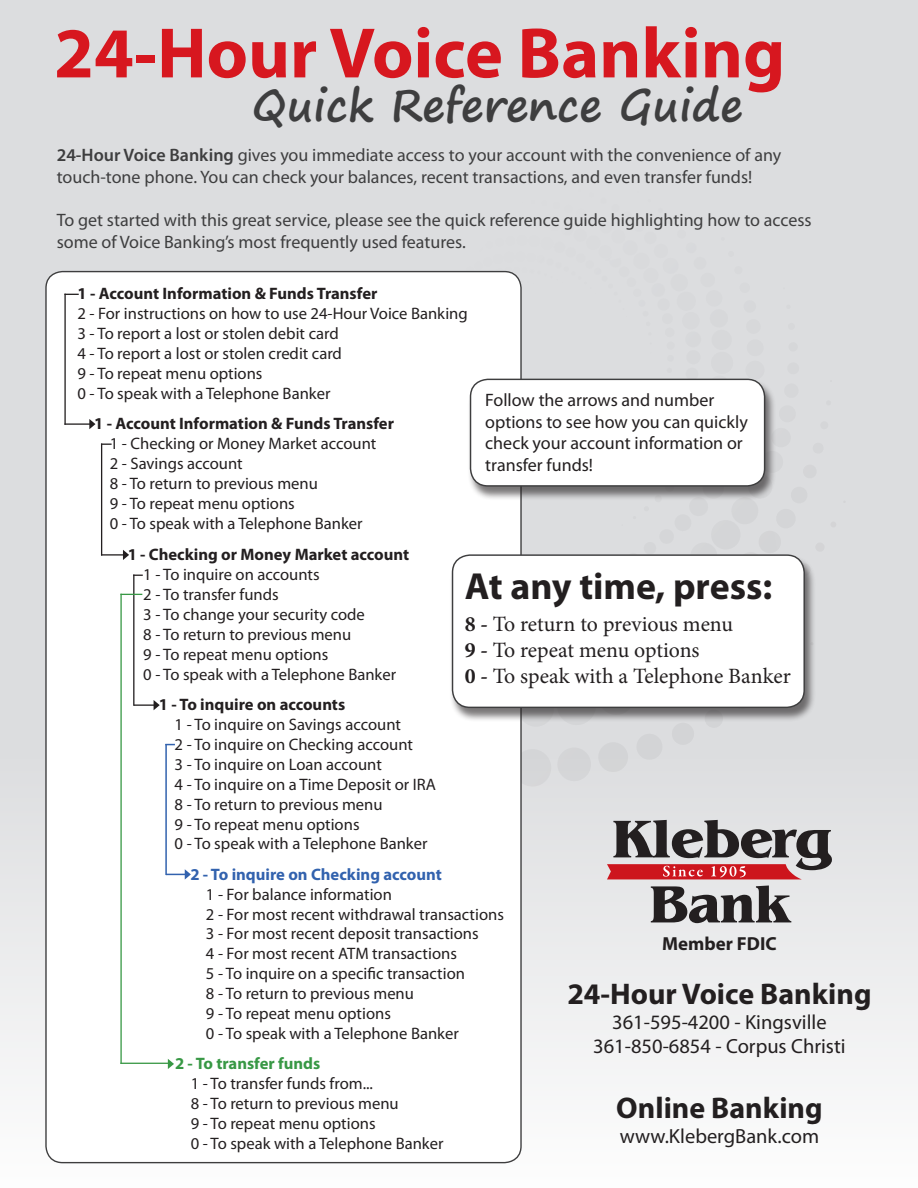
<style>
.page{position:relative;width:918px;height:1188px;background:#fff}
.page>*{position:absolute;margin:0;border:0;box-sizing:border-box;transform-origin:0 0}
.t1{font:700 72px "Myriad Pro";color:#d7171f}
.t2{font:700 43.5px "Segoe Print";color:#3e3e3f}
.t3{font:700 37.8px "Myriad Pro";color:#231f20}
.t4{font:700 30px "Myriad Pro";color:#231f20}
.t5{font:21.9px "Minion Pro";letter-spacing:-.005em;color:#231f20}
.t6{font:20.55px "Myriad Pro";color:#231f20}
.t7{font:700 18.9px "Myriad Pro";color:#231f20}
.t8{font:18px/21.6px "Myriad Pro";color:#3e3e3f}
.t9{font:18px/21.6px "Myriad Pro";color:#231f20}
.t10{font:16.65px "Myriad Pro";color:#231f20}
.t11{font:700 16.65px "Myriad Pro";color:#231f20}
.t12{font:700 16.65px "Myriad Pro";color:#3262ae}
.t13{font:700 16.65px "Myriad Pro";color:#389845}
.s1{font-weight:600}
.s2{font-weight:700}
</style>
<div class="page">
<div style="left:0;top:0;width:918px;height:1188px;background:linear-gradient(to bottom,#d4d5d8,#f0f0f1)"></div>
<div style="left:510px;top:186px;width:165px;height:41px;background:#dcdddf"></div>
<svg style="left:607px;top:820px;width:225px;height:59px;background:#a27f81"></svg>
<svg style="left:651px;top:885px;width:140px;height:38px;background:#838182"></svg>
<div style="left:46px;top:272px;width:475px;height:891px;background:#fff;border-radius:17px"></div>
<hr style="left:64px;top:294px;width:2px;height:131px;background:#231f20">
<svg style="left:64px;top:294px;width:15px;height:1px"></svg>
<hr style="left:64px;top:423px;width:27px;height:2px;background:#231f20">
<hr style="left:101px;top:444px;width:1px;height:112px;background:#231f20">
<hr style="left:101px;top:554px;width:24px;height:2px;background:#231f20">
<hr style="left:165px;top:744px;width:2px;height:131px;background:#3262ae">
<hr style="left:133px;top:575px;width:1px;height:131px;background:#231f20">
<hr style="left:134px;top:704px;width:20px;height:2px;background:#231f20">
<hr style="left:120px;top:594px;width:2px;height:470px;background:#389845">
<hr style="left:120px;top:1063px;width:50px;height:1px;background:#389845">
<svg style="left:120px;top:594px;width:22px;height:1px"></svg>
<svg style="left:89px;top:419px;width:6px;height:10px"></svg>
<svg style="left:123px;top:550px;width:6px;height:10px"></svg>
<svg style="left:166px;top:869px;width:25px;height:11px"></svg>
<svg style="left:154px;top:700px;width:6px;height:10px"></svg>
<svg style="left:168px;top:1059px;width:6px;height:10px"></svg>
<div style="left:450px;top:555px;width:366px;height:167px;background:#231f20;opacity:.6"></div>
<div style="left:453px;top:555px;width:351px;height:152px;background:#fff;border-radius:17px"></div>
<div style="left:452px;top:554px;width:353px;height:154px;border:1px solid #3e3e3f;border-radius:17px"></div>
<div style="left:468px;top:380px;width:308px;height:121px;background:#231f20;opacity:.6"></div>
<div style="left:471px;top:379px;width:294px;height:107px;background:#fff;border-radius:17px"></div>
<div style="left:470px;top:379px;width:295px;height:108px;border:1px solid #3e3e3f;border-radius:17px"></div>
<p class="t1" style="left:54px;top:6px;width:733px">24-Hour Voice Banking</p>
<p class="t2" style="left:252px;top:66px;width:493px">Quick Reference Guide</p>
<p class="t8" style="left:57px;top:144px;width:726px"><span class="s1">24-Hour Voice Banking</span> gives you immediate access to your account with the convenience of any touch-tone phone. You can check your balances, recent transactions, and even transfer funds!</p>
<p class="t8" style="left:57px;top:209px;width:757px">To get started with this great service, please see the quick reference guide highlighting how to access some of Voice Banking’s most frequently used features.</p>
<p class="t11" style="left:78px;top:283px;width:301px">1 - Account Information &amp; Funds Transfer</p>
<p class="t10" style="left:78px;top:303px;width:392px">2 - For instructions on how to use 24-Hour Voice Banking</p>
<p class="t10" style="left:78px;top:323px;width:263px">3 - To report a lost or stolen debit card</p>
<p class="t10" style="left:78px;top:343px;width:266px">4 - To report a lost or stolen credit card</p>
<p class="t10" style="left:78px;top:363px;width:186px">9 - To repeat menu options</p>
<p class="t10" style="left:78px;top:383px;width:254px">0 - To speak with a Telephone Banker</p>
<p class="t11" style="left:94px;top:413px;width:301px">1 - Account Information &amp; Funds Transfer</p>
<p class="t10" style="left:110px;top:433px;width:268px">1 - Checking or Money Market account</p>
<p class="t10" style="left:110px;top:453px;width:134px">2 - Savings account</p>
<p class="t10" style="left:110px;top:473px;width:210px">8 - To return to previous menu</p>
<p class="t10" style="left:110px;top:493px;width:186px">9 - To repeat menu options</p>
<p class="t10" style="left:110px;top:513px;width:254px">0 - To speak with a Telephone Banker</p>
<p class="t11" style="left:128px;top:544px;width:283px">1 - Checking or Money Market account</p>
<p class="t10" style="left:143px;top:564px;width:178px">1 - To inquire on accounts</p>
<p class="t10" style="left:143px;top:584px;width:137px">2 - To transfer funds</p>
<p class="t10" style="left:143px;top:604px;width:223px">3 - To change your security code</p>
<p class="t10" style="left:143px;top:624px;width:210px">8 - To return to previous menu</p>
<p class="t10" style="left:143px;top:644px;width:186px">9 - To repeat menu options</p>
<p class="t10" style="left:143px;top:664px;width:254px">0 - To speak with a Telephone Banker</p>
<p class="t11" style="left:159px;top:693px;width:188px">1 - To inquire on accounts</p>
<p class="t10" style="left:175px;top:714px;width:228px">1 - To inquire on Savings account</p>
<p class="t10" style="left:175px;top:734px;width:240px">2 - To inquire on Checking account</p>
<p class="t10" style="left:175px;top:754px;width:209px">3 - To inquire on Loan account</p>
<p class="t10" style="left:175px;top:774px;width:263px">4 - To inquire on a Time Deposit or IRA</p>
<p class="t10" style="left:175px;top:794px;width:210px">8 - To return to previous menu</p>
<p class="t10" style="left:175px;top:814px;width:186px">9 - To repeat menu options</p>
<p class="t10" style="left:175px;top:834px;width:254px">0 - To speak with a Telephone Banker</p>
<p class="t12" style="left:190px;top:863px;width:253px">2 - To inquire on Checking account</p>
<p class="t10" style="left:206px;top:884px;width:187px">1 - For balance information</p>
<p class="t10" style="left:206px;top:904px;width:299px">2 - For most recent withdrawal transactions</p>
<p class="t10" style="left:206px;top:924px;width:274px">3 - For most recent deposit transactions</p>
<p class="t10" style="left:206px;top:944px;width:252px">4 - For most recent ATM transactions</p>
<p class="t10" style="left:206px;top:963px;width:261px">5 - To inquire on a specific transaction</p>
<p class="t10" style="left:206px;top:983px;width:210px">8 - To return to previous menu</p>
<p class="t10" style="left:206px;top:1003px;width:186px">9 - To repeat menu options</p>
<p class="t10" style="left:206px;top:1023px;width:254px">0 - To speak with a Telephone Banker</p>
<p class="t13" style="left:175px;top:1053px;width:147px">2 - To transfer funds</p>
<p class="t10" style="left:191px;top:1073px;width:184px">1 - To transfer funds from...</p>
<p class="t10" style="left:191px;top:1093px;width:210px">8 - To return to previous menu</p>
<p class="t10" style="left:191px;top:1113px;width:186px">9 - To repeat menu options</p>
<p class="t10" style="left:191px;top:1133px;width:254px">0 - To speak with a Telephone Banker</p>
<p class="t9" style="left:485px;top:389px;width:264px">Follow the arrows and number options to see how you can quickly check your account information or transfer funds!</p>
<p class="t3" style="left:465px;top:561px;width:309px">At any time, press:</p>
<p class="t5" style="left:465px;top:609px;width:270px"><span class="s2">8 -</span> To return to previous menu</p>
<p class="t5" style="left:465px;top:635px;width:236px"><span class="s2">9 -</span> To repeat menu options</p>
<p class="t5" style="left:465px;top:661px;width:327px"><span class="s2">0 -</span> To speak with a Telephone Banker</p>
<p class="t7" style="left:662px;top:931px;width:116px">Member FDIC</p>
<p class="t4" style="left:567px;top:974px;width:306px">24-Hour Voice Banking</p>
<p class="t6" style="left:612px;top:1009px;width:216px">361-595-4200 - Kingsville</p>
<p class="t6" style="left:593px;top:1034px;width:254px">361-850-6854 - Corpus Christi</p>
<p class="t4" style="left:616px;top:1088px;width:208px">Online Banking</p>
<p class="t6" style="left:620px;top:1123px;width:201px">www.KlebergBank.com</p>
</div>
